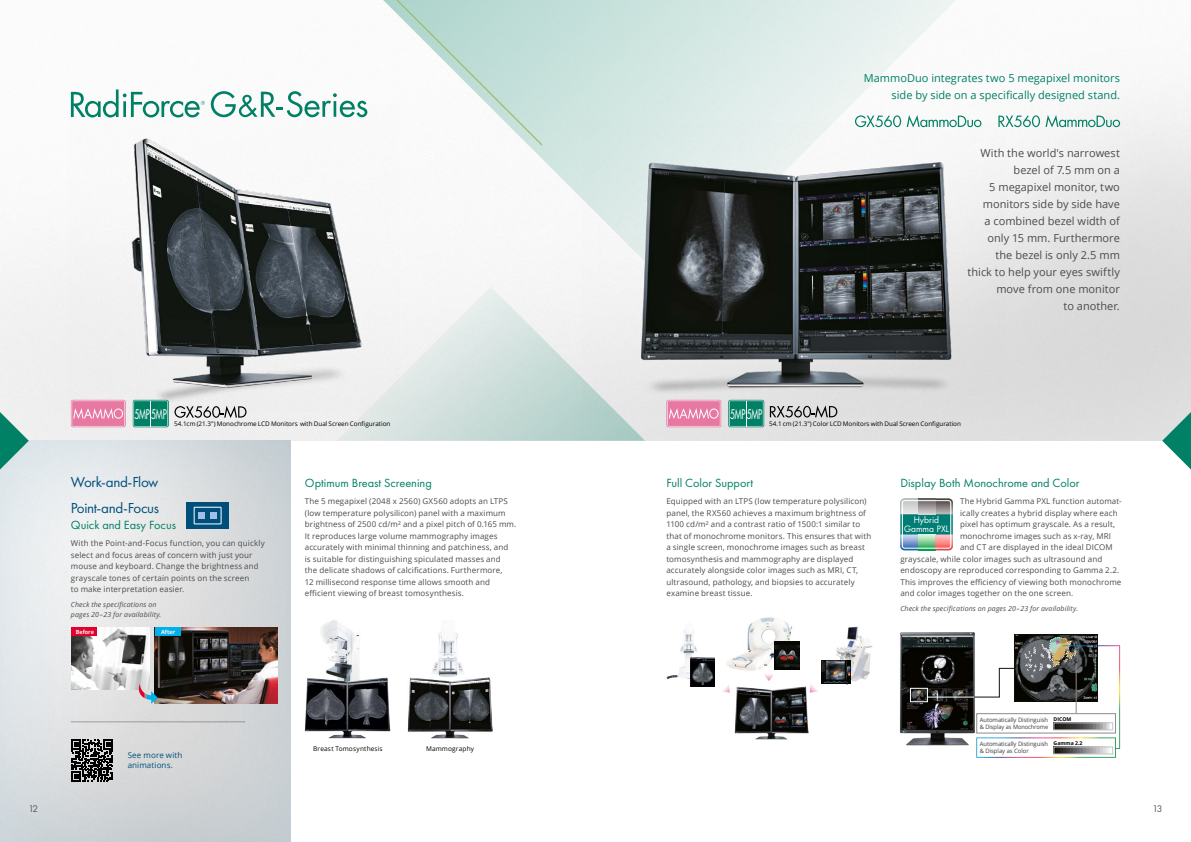
<style>
.page{position:relative;width:1191px;height:842px;background:#fff}
.page>*{position:absolute;margin:0;border:0;box-sizing:border-box;transform-origin:0 0}
.t1{font:15px/25.3px "Futura PT";letter-spacing:-.03em;color:#004f7b}
.t2{font:13px "Futura Std";letter-spacing:-.02em;color:#fff;scale:.65 1}
.t3{font:12.3px "Futura PT";color:#008064}
.t4{font:11px/17px "Open Sans";color:#4c4b4b;text-align:right}
.t5{font:11px/17px "Open Sans";color:#008064;text-align:right}
.t6{font:10px "Futura PT";color:#565656}
.t7{font:8.6px/8.6px "Futura Std";color:#fff;text-align:center}
.t8{font:8px/11.5px "Open Sans";letter-spacing:.015em;color:#4c4b4b}
.t9{font:8px/10.5px "Open Sans";letter-spacing:.015em;color:#004f7b}
.t10{font:italic 7px/10px "Open Sans";letter-spacing:.02em;color:#4c4b4b}
.t11{font:6.5px "Open Sans";letter-spacing:.025em;color:#000}
.t12{font:6.3px "Open Sans";color:#000}
.t13{font:6px/7.5px "Open Sans";letter-spacing:-.005em;color:#3b3b3a}
.t14{font:700 5.7px "Open Sans";color:#f6f6f6}
.t15{font:700 5.2px "Open Sans";color:#000}
</style>
<div class="page">
<img style="left:0;top:80px;width:1191px;height:361px">
<svg style="left:399px;top:0;width:571px;height:286px"></svg>
<svg style="left:336px;top:286px;width:309px;height:155px"></svg>
<div style="left:0;top:434px;width:299px;height:408px;background:#004f7b;opacity:.2"></div>
<svg style="left:1162px;top:412px;width:29px;height:57px"></svg>
<svg style="left:0;top:412px;width:29px;height:57px"></svg>
<img style="left:432px;top:632px;width:32px;height:45px">
<img style="left:321px;top:620px;width:39px;height:57px">
<img style="left:407px;top:677px;width:85px;height:62px">
<img style="left:305px;top:677px;width:85px;height:62px">
<img style="left:155px;top:627px;width:122px;height:77px">
<div style="left:155px;top:627px;width:25px;height:9px;background:#00b0eb"></div>
<img style="left:71px;top:627px;width:78px;height:62px">
<div style="left:71px;top:627px;width:25px;height:9px;background:#e4002c"></div>
<svg style="left:139px;top:684px;width:19px;height:20px"></svg>
<img style="left:69px;top:104px;width:330px;height:308px">
<img style="left:582px;top:122px;width:422px;height:294px">
<img style="left:734px;top:686px;width:74px;height:54px">
<img style="left:726px;top:617px;width:71px;height:54px">
<img style="left:666px;top:629px;width:47px;height:54px">
<img style="left:834px;top:626px;width:39px;height:59px">
<svg style="left:764px;top:674px;width:10px;height:7px"></svg>
<svg style="left:809px;top:684px;width:9px;height:9px"></svg>
<svg style="left:722px;top:685px;width:8px;height:8px"></svg>
<img style="left:691px;top:658px;width:23px;height:29px">
<img style="left:774px;top:641px;width:25px;height:28px">
<img style="left:822px;top:660px;width:29px;height:23px">
<svg style="left:770px;top:405px;width:67px;height:13px"></svg>
<svg style="left:728px;top:400px;width:36px;height:27px"></svg>
<svg style="left:729px;top:401px;width:34px;height:25px"></svg>
<svg style="left:855px;top:115px;width:126px;height:12px"></svg>
<svg style="left:998px;top:115px;width:122px;height:12px"></svg>
<svg style="left:211px;top:0;width:333px;height:147px"></svg>
<svg style="left:71px;top:89px;width:134px;height:28px"></svg>
<img style="left:900px;top:632px;width:75px;height:114px">
<div style="left:910px;top:688px;width:17px;height:14px;border:1px solid #fff"></div>
<div style="left:1014px;top:634px;width:83px;height:68px;border:1px solid #101006"></div>
<hr style="left:927px;top:697px;width:47px;height:1px;background:#fff">
<svg style="left:973px;top:637px;width:147px;height:121px"></svg>
<svg style="left:900px;top:498px;width:52px;height:52px;background:#719f9b"></svg>
<svg style="left:666px;top:400px;width:55px;height:27px"></svg>
<svg style="left:667px;top:401px;width:53px;height:25px"></svg>
<svg style="left:174px;top:406px;width:72px;height:12px"></svg>
<svg style="left:133px;top:400px;width:36px;height:27px"></svg>
<svg style="left:133px;top:401px;width:35px;height:25px"></svg>
<svg style="left:71px;top:400px;width:55px;height:27px"></svg>
<svg style="left:72px;top:401px;width:53px;height:25px"></svg>
<hr style="left:71px;top:722px;width:174px;height:1px;background:#b1b2b3">
<svg style="left:71px;top:739px;width:42px;height:42px;background:#454545"></svg>
<div style="left:186px;top:502px;width:43px;height:27px;background:#004f7b"></div>
<svg style="left:194px;top:507px;width:28px;height:17px"></svg>
<h3 class="t5" style="left:864px;top:70px;width:258px">MammoDuo integrates two 5 megapixel monitors side by side on a specifically designed stand.</h3>
<h2 class="t2" style="left:134px;top:406px;width:51px">5MP5MP</h2>
<p class="t12" style="left:174px;top:419px;width:218px">54.1cm (21.3") Monochrome LCD Monitors with Dual Screen Configuration</p>
<h1 class="t1" style="left:71px;top:470px;width:90px">Work-and-Flow<br>Point-and-Focus</h1>
<h3 class="t3" style="left:71px;top:517px;width:107px">Quick and Easy Focus</h3>
<p class="t8" style="left:71px;top:537px;width:195px">With the Point-and-Focus function, you can quickly select and focus areas of concern with just your mouse and keyboard. Change the brightness and grayscale tones of certain points on the screen<br>to make interpretation easier.</p>
<p class="t10" style="left:71px;top:599px;width:92px">Check the specifications on pages 20–23 for availability.</p>
<p class="t14" style="left:76px;top:628px;width:20px">Before</p>
<p class="t14" style="left:161px;top:628px;width:16px">After</p>
<h3 class="t3" style="left:305px;top:476px;width:128px">Optimum Breast Screening</h3>
<p class="t8" style="left:305px;top:495px;width:213px">The 5 megapixel (2048 x 2560) GX560 adopts an LTPS (low temperature polysilicon) panel with a maximum brightness of 2500 cd/m² and a pixel pitch of 0.165 mm.<br>It reproduces large volume mammography images accurately with minimal thinning and patchiness, and<br>is suitable for distinguishing spiculated masses and<br>the delicate shadows of calcifications. Furthermore,<br>12 millisecond response time allows smooth and efficient viewing of breast tomosynthesis.</p>
<p class="t9" style="left:128px;top:749px;width:56px">See more with animations.</p>
<p class="t11" style="left:313px;top:744px;width:71px">Breast Tomosynthesis</p>
<p class="t11" style="left:426px;top:744px;width:50px">Mammography</p>
<h3 class="t4" style="left:967px;top:144px;width:154px">With the world's narrowest bezel of 7.5 mm on a<br>5 megapixel monitor, two monitors side by side have<br>a combined bezel width of only 15 mm. Furthermore<br>the bezel is only 2.5 mm<br>thick to help your eyes swiftly move from one monitor<br>to another.</h3>
<h2 class="t2" style="left:730px;top:406px;width:51px">5MP5MP</h2>
<p class="t12" style="left:769px;top:419px;width:193px">54.1 cm (21.3") Color LCD Monitors with Dual Screen Configuration</p>
<h3 class="t3" style="left:666px;top:476px;width:88px">Full Color Support</h3>
<p class="t8" style="left:666px;top:495px;width:206px">Equipped with an LTPS (low temperature polysilicon) panel, the RX560 achieves a maximum brightness of 1100 cd/m² and a contrast ratio of 1500:1 similar to that of monochrome monitors. This ensures that with a single screen, monochrome images such as breast tomosynthesis and mammography are displayed accurately alongside color images such as MRI, CT, ultrasound, pathology, and biopsies to accurately examine breast tissue.</p>
<h3 class="t3" style="left:900px;top:476px;width:181px">Display Both Monochrome and Color</h3>
<p class="t8" style="left:960px;top:495px;width:163px">The Hybrid Gamma PXL function automat-</p>
<p class="t8" style="left:960px;top:507px;width:159px">ically creates a hybrid display where each</p>
<p class="t8" style="left:960px;top:518px;width:157px">pixel has optimum grayscale. As a result,</p>
<p class="t8" style="left:960px;top:530px;width:153px">monochrome images such as x-ray, MRI</p>
<p class="t8" style="left:960px;top:541px;width:154px">and CT are displayed in the ideal DICOM</p>
<p class="t8" style="left:900px;top:553px;width:203px">grayscale, while color images such as ultrasound and</p>
<p class="t8" style="left:900px;top:564px;width:220px">endoscopy are reproduced corresponding to Gamma 2.2.</p>
<p class="t8" style="left:900px;top:576px;width:223px">This improves the efficiency of viewing both monochrome</p>
<p class="t8" style="left:900px;top:587px;width:174px">and color images together on the one screen.</p>
<p class="t10" style="left:900px;top:603px;width:179px">Check the specifications on pages 20–23 for availability.</p>
<p class="t7" style="left:904px;top:516px;width:47px">Hybrid<br>Gamma PXL</p>
<p class="t15" style="left:1053px;top:715px;width:19px">DICOM</p>
<p class="t15" style="left:1053px;top:739px;width:30px">Gamma 2.2</p>
<p class="t13" style="left:979px;top:716px;width:70px">Automatically Distinguish &amp; Display as Monochrome</p>
<p class="t13" style="left:979px;top:740px;width:70px">Automatically Distinguish &amp; Display as Color</p>
<p class="t6" style="left:28px;top:803px;width:11px">12</p>
<p class="t6" style="left:1152px;top:803px;width:11px">13</p>
</div>
